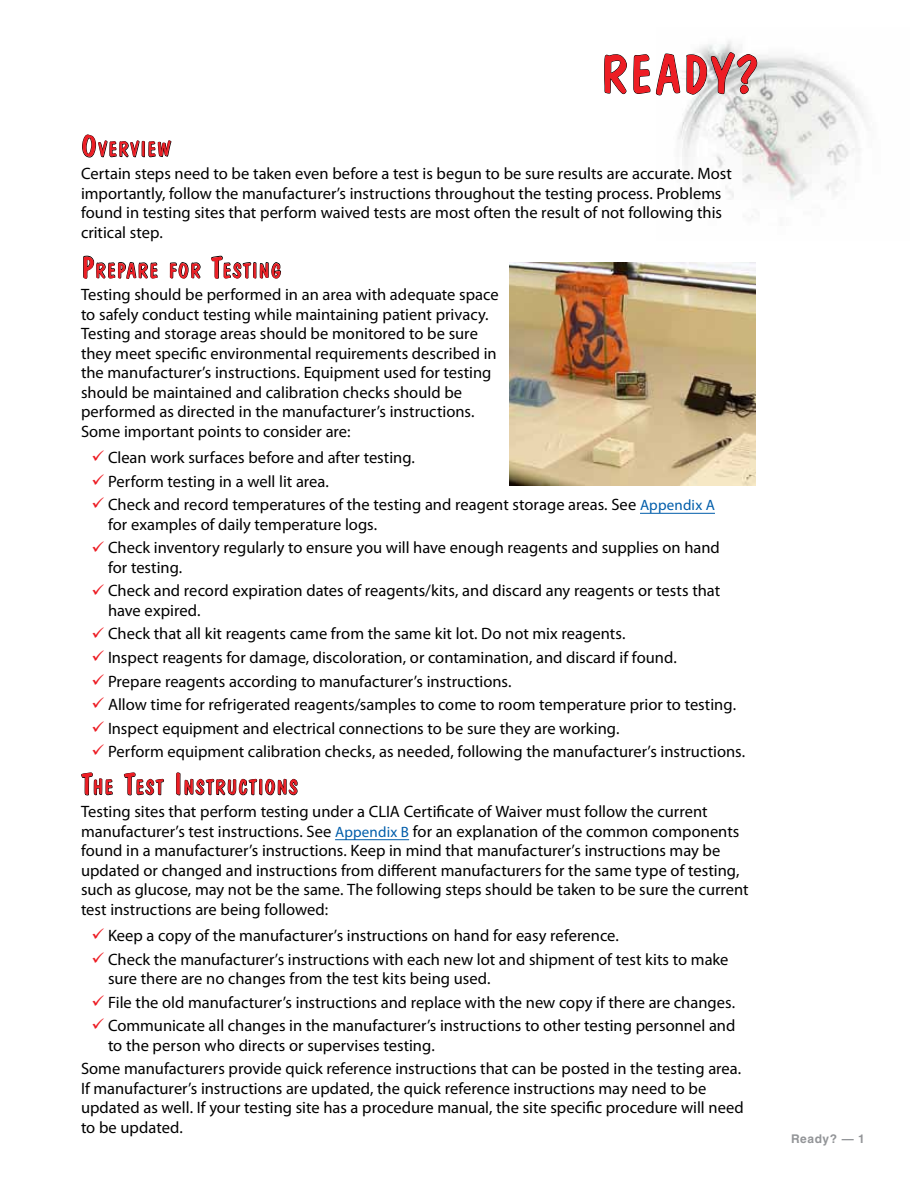
<style>
.page{position:relative;width:918px;height:1188px;background:#fff}
.page>*{position:absolute;margin:0;border:0;box-sizing:border-box;transform-origin:0 0}
.Chapter{font:54px "Dom Casual Std";letter-spacing:.005em;color:#ed1d24}
.t1{font:21px "Dom Casual Std";letter-spacing:.025em;color:#ed1d24}
.Text{font:16.5px/19.5px "Myriad Pro";color:#000}
.Checklist_text-inset{font:16.5px/19.5px "Myriad Pro";color:#000}
.Page_Info-R{font:700 12px "Helvetica LT Std";letter-spacing:.04em;color:#939598}
.s1{font-size:30px}
.s2{font-size:15px;color:#005daa}
</style>
<div class="page">
<img style="left:677px;top:41px;width:187px;height:176px">
<svg style="left:604px;top:54px;width:23px;height:40px"></svg>
<svg style="left:633px;top:41px;width:47px;height:55px"></svg>
<svg style="left:686px;top:51px;width:71px;height:44px"></svg>
<hr style="left:640px;top:513px;width:75px;height:1px;background:#005daa">
<hr style="left:335px;top:839px;width:74px;height:1px;background:#005daa">
<svg style="left:82px;top:134px;width:90px;height:24px"></svg>
<svg style="left:83px;top:255px;width:75px;height:24px"></svg>
<svg style="left:170px;top:262px;width:31px;height:17px"></svg>
<svg style="left:211px;top:255px;width:70px;height:24px"></svg>
<svg style="left:123px;top:772px;width:41px;height:24px"></svg>
<svg style="left:176px;top:772px;width:122px;height:24px"></svg>
<img style="left:509px;top:262px;width:247px;height:224px">
<svg style="left:81px;top:772px;width:32px;height:24px"></svg>
<p class="Chapter" style="left:600px;top:42px;width:159px">READY?</p>
<h2 class="t1" style="left:81px;top:137px;width:92px"><span class="s1">O</span>VERVIEW</h2>
<p class="Text" style="left:81px;top:164px;width:653px">Certain steps need to be taken even before a test is begun to be sure results are accurate. Most importantly, follow the manufacturer’s instructions throughout the testing process. Problems found in testing sites that perform waived tests are most often the result of not following this critical step.</p>
<h2 class="t1" style="left:81px;top:258px;width:202px"><span class="s1">P</span>REPARE FOR <span class="s1">T</span>ESTING</h2>
<p class="Text" style="left:81px;top:285px;width:419px">Testing should be performed in an area with adequate space to safely conduct testing while maintaining patient privacy.<br>Testing and storage areas should be monitored to be sure they meet specific environmental requirements described in the manufacturer’s instructions. Equipment used for testing should be maintained and calibration checks should be performed as directed in the manufacturer’s instructions.<br>Some important points to consider are:</p>
<p class="Checklist_text-inset" style="left:108px;top:448px;width:309px">Clean work surfaces before and after testing.</p>
<p class="Checklist_text-inset" style="left:108px;top:471px;width:222px">Perform testing in a well lit area.</p>
<p class="Checklist_text-inset" style="left:108px;top:495px;width:608px">Check and record temperatures of the testing and reagent storage areas. See <span class="s2">Appendix A </span>for examples of daily temperature logs.</p>
<p class="Checklist_text-inset" style="left:108px;top:538px;width:613px">Check inventory regularly to ensure you will have enough reagents and supplies on hand for testing.</p>
<p class="Checklist_text-inset" style="left:108px;top:581px;width:614px">Check and record expiration dates of reagents/kits, and discard any reagents or tests that have expired.</p>
<p class="Checklist_text-inset" style="left:108px;top:624px;width:519px">Check that all kit reagents came from the same kit lot. Do not mix reagents.</p>
<p class="Checklist_text-inset" style="left:108px;top:647px;width:570px">Inspect reagents for damage, discoloration, or contamination, and discard if found.</p>
<p class="Checklist_text-inset" style="left:108px;top:671px;width:405px">Prepare reagents according to manufacturer’s instructions.</p>
<p class="Checklist_text-inset" style="left:108px;top:695px;width:630px">Allow time for refrigerated reagents/samples to come to room temperature prior to testing.</p>
<p class="Checklist_text-inset" style="left:108px;top:718px;width:513px">Inspect equipment and electrical connections to be sure they are working.</p>
<p class="Checklist_text-inset" style="left:108px;top:742px;width:639px">Perform equipment calibration checks, as needed, following the manufacturer’s instructions.</p>
<h2 class="t1" style="left:81px;top:775px;width:219px"><span class="s1">T</span>HE <span class="s1">T</span>EST <span class="s1">I</span> NSTRUCTIONS</h2>
<p class="Text" style="left:81px;top:802px;width:669px">Testing sites that perform testing under a CLIA Certificate of Waiver must follow the current manufacturer’s test instructions. See <span class="s2">Appendix B</span> for an explanation of the common components found in a manufacturer’s instructions. Keep in mind that manufacturer’s instructions may be updated or changed and instructions from different manufacturers for the same type of testing, such as glucose, may not be the same. The following steps should be taken to be sure the current test instructions are being followed:</p>
<p class="Checklist_text-inset" style="left:108px;top:925px;width:512px">Keep a copy of the manufacturer’s instructions on hand for easy reference.</p>
<p class="Checklist_text-inset" style="left:108px;top:949px;width:622px">Check the manufacturer’s instructions with each new lot and shipment of test kits to make sure there are no changes from the test kits being used.</p>
<p class="Checklist_text-inset" style="left:108px;top:992px;width:629px">File the old manufacturer’s instructions and replace with the new copy if there are changes.</p>
<p class="Checklist_text-inset" style="left:108px;top:1016px;width:629px">Communicate all changes in the manufacturer’s instructions to other testing personnel and to the person who directs or supervises testing.</p>
<p class="Text" style="left:81px;top:1059px;width:664px">Some manufacturers provide quick reference instructions that can be posted in the testing area.<br>If manufacturer’s instructions are updated, the quick reference instructions may need to be updated as well. If your testing site has a procedure manual, the site specific procedure will need to be updated.</p>
<p class="Page_Info-R" style="left:791px;top:1131px;width:75px">Ready? — 1</p>
</div>
